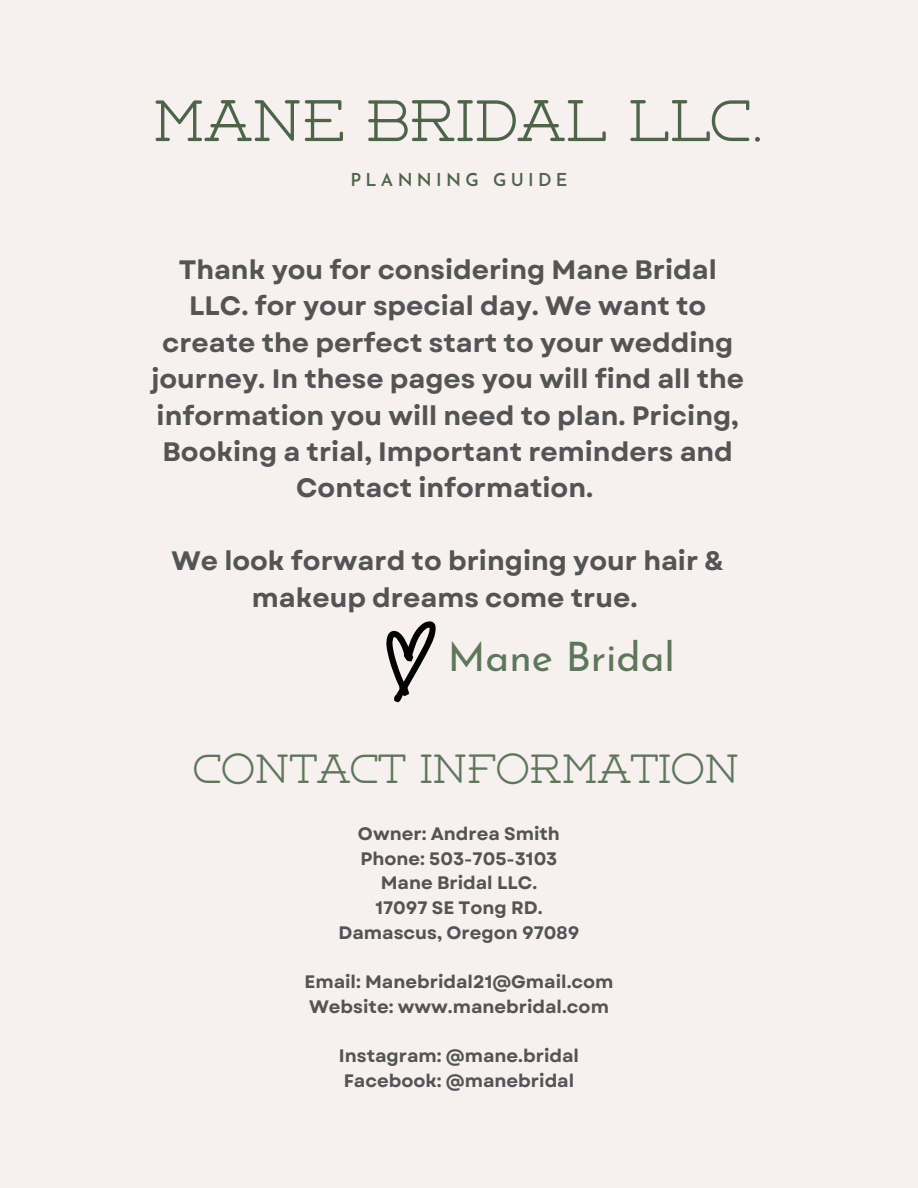
<style>
.page{position:relative;width:918px;height:1188px;background:#f6f0ee}
.page>*{position:absolute;margin:0;border:0;box-sizing:border-box;transform-origin:0 0}
.t1{font:300 58.5px "Weston Free";color:#4d6449}
.t2{font:300 40.65px "Weston Free";color:#5e775a}
.t3{font:40.65px "Josefin Sans";color:#5e775a}
.t4{font:700 26.55px/36.5px "Garet";color:#545454;text-align:center}
.t5{font:700 18px/24.8px "Garet";color:#545454}
.t6{font:600 17.7px "Josefin Sans";letter-spacing:.24em;color:#4d6449}
</style>
<div class="page">
<svg style="left:386px;top:621px;width:50px;height:81px"></svg>
<h1 class="t1" style="left:153px;top:97px;width:614px">MANE BRIDAL LLC.</h1>
<h4 class="t6" style="left:350px;top:173px;width:130px">PLANNING</h4>
<p class="t6" style="left:493px;top:173px;width:76px">GUIDE</p>
<p class="t4" style="left:151px;top:251px;width:594px">Thank you for considering Mane Bridal LLC. for your special day. We want to create the perfect start to your wedding journey. In these pages you will find all the information you will need to plan. Pricing, Booking a trial, Important reminders and Contact information.</p>
<p class="t4" style="left:172px;top:543px;width:554px">We look forward to bringing your hair &amp; makeup dreams come true.</p>
<p class="t3" style="left:448px;top:641px;width:229px">Mane Bridal</p>
<h2 class="t2" style="left:194px;top:752px;width:547px">CONTACT INFORMATION</h2>
<p class="t5" style="left:339px;top:821px;width:242px;text-align:center">Owner: Andrea Smith<br>Phone: 503-705-3103<br>Mane Bridal LLC.<br>17097 SE Tong RD.<br>Damascus, Oregon 97089</p>
<p class="t5" style="left:304px;top:969px;width:311px">Email: Manebridal21@Gmail.com<br>Website: www.manebridal.com</p>
<p class="t5" style="left:339px;top:1043px;width:242px">Instagram: @mane.bridal<br>Facebook: @manebridal</p>
</div>
